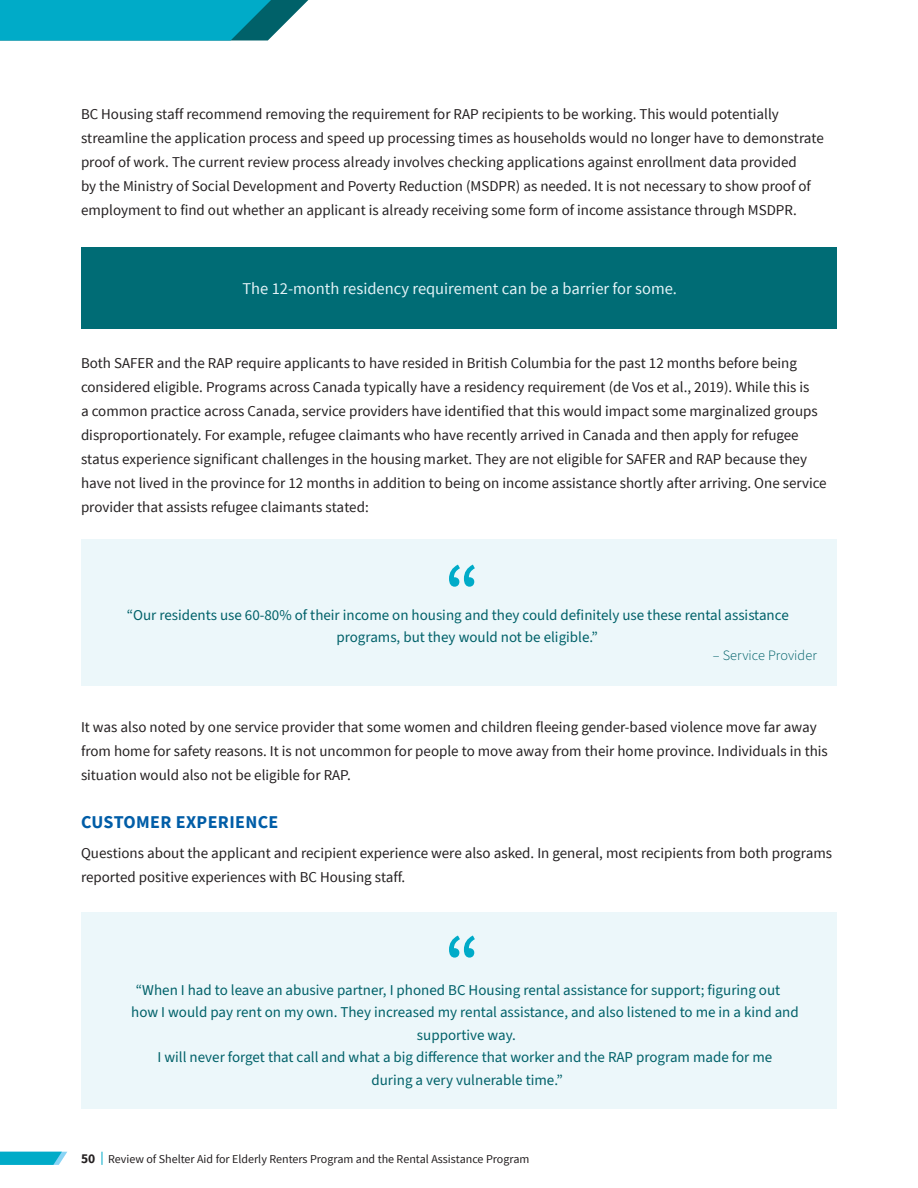
<style>
.page{position:relative;width:918px;height:1188px;background:#fff}
.page>*{position:absolute;margin:0;border:0;box-sizing:border-box;transform-origin:0 0}
.Quotes{font:600 72px "Source Sans 3";color:#00abc8}
.t1{font:700 18px "Source Sans Pro";letter-spacing:.02em;color:#015da7}
.Callout{font:16.5px "Source Sans Pro";color:#e4f3f7}
.Body{font:15px/24px "Source Sans Pro";color:#231f20}
.Quotes-2{font:15px/22.5px "Source Sans 3";color:#006169;text-align:center}
.Quote_name{font:300 14.25px "Source Sans 3";letter-spacing:.005em;color:#006169}
.t2{font:12px "Source Sans Pro";color:#231f20}
.s1{font-weight:700;font-size:13.5px}
.s2{font-weight:700;font-size:14.7px;color:#fff}
</style>
<div class="page">
<svg style="left:102px;top:1152px;width:1px;height:13px"></svg>
<svg style="left:0;top:1152px;width:67px;height:13px"></svg>
<svg style="left:0;top:0;width:309px;height:40px;background:#10a7c0"></svg>
<div style="left:81px;top:539px;width:756px;height:147px;background:#ecf7fa"></div>
<div style="left:81px;top:912px;width:756px;height:197px;background:#ecf7fa"></div>
<div style="left:81px;top:247px;width:756px;height:82px;background:#006c75"></div>
<p class="Body" style="left:81px;top:103px;width:744px">BC Housing staff recommend removing the requirement for RAP recipients to be working. This would potentially streamline the application process and speed up processing times as households would no longer have to demonstrate proof of work. The current review process already involves checking applications against enrollment data provided<br>by the Ministry of Social Development and Poverty Reduction (MSDPR) as needed. It is not necessary to show proof of employment to find out whether an applicant is already receiving some form of income assistance through MSDPR.</p>
<p class="Callout" style="left:242px;top:278px;width:436px">The 12-month residency requirement can be a barrier for some.</p>
<p class="Body" style="left:81px;top:352px;width:747px">Both SAFER and the RAP require applicants to have resided in British Columbia for the past 12 months before being considered eligible. Programs across Canada typically have a residency requirement (de Vos et al., 2019). While this is<br>a common practice across Canada, service providers have identified that this would impact some marginalized groups disproportionately. For example, refugee claimants who have recently arrived in Canada and then apply for refugee status experience significant challenges in the housing market. They are not eligible for SAFER and RAP because they have not lived in the province for 12 months in addition to being on income assistance shortly after arriving. One service provider that assists refugee claimants stated:</p>
<p class="Quotes" style="left:445px;top:545px;width:36px">“</p>
<p class="Quotes-2" style="left:127px;top:603px;width:664px">“Our residents use 60-80% of their income on housing and they could definitely use these rental assistance</p>
<p class="Quotes-2" style="left:336px;top:626px;width:263px">programs, but they would not be eligible.”</p>
<p class="Quote_name" style="left:713px;top:647px;width:105px">– Service Provider</p>
<p class="Body" style="left:81px;top:715px;width:748px">It was also noted by one service provider that some women and children fleeing gender-based violence move far away from home for safety reasons. It is not uncommon for people to move away from their home province. Individuals in this situation would also not be eligible for RAP.</p>
<h3 class="t1" style="left:81px;top:810px;width:199px">CUSTOMER EXPERIENCE</h3>
<p class="Body" style="left:81px;top:841px;width:753px">Questions about the applicant and recipient experience were also asked. In general, most recipients from both programs reported positive experiences with BC Housing staff.</p>
<p class="Quotes" style="left:445px;top:916px;width:36px">“</p>
<p class="Quotes-2" style="left:136px;top:979px;width:646px">“When I had to leave an abusive partner, I phoned BC Housing rental assistance for support; figuring out</p>
<p class="Quotes-2" style="left:131px;top:1001px;width:669px">how I would pay rent on my own. They increased my rental assistance, and also listened to me in a kind and supportive way.<br>I will never forget that call and what a big difference that worker and the RAP program made for me<br>during a very vulnerable time.”</p>
<p class="t2" style="left:81px;top:1151px;width:450px"><span class="s1">50</span><span class="s2">A</span> Review of Shelter Aid for Elderly Renters Program and the Rental Assistance Program</p>
</div>
